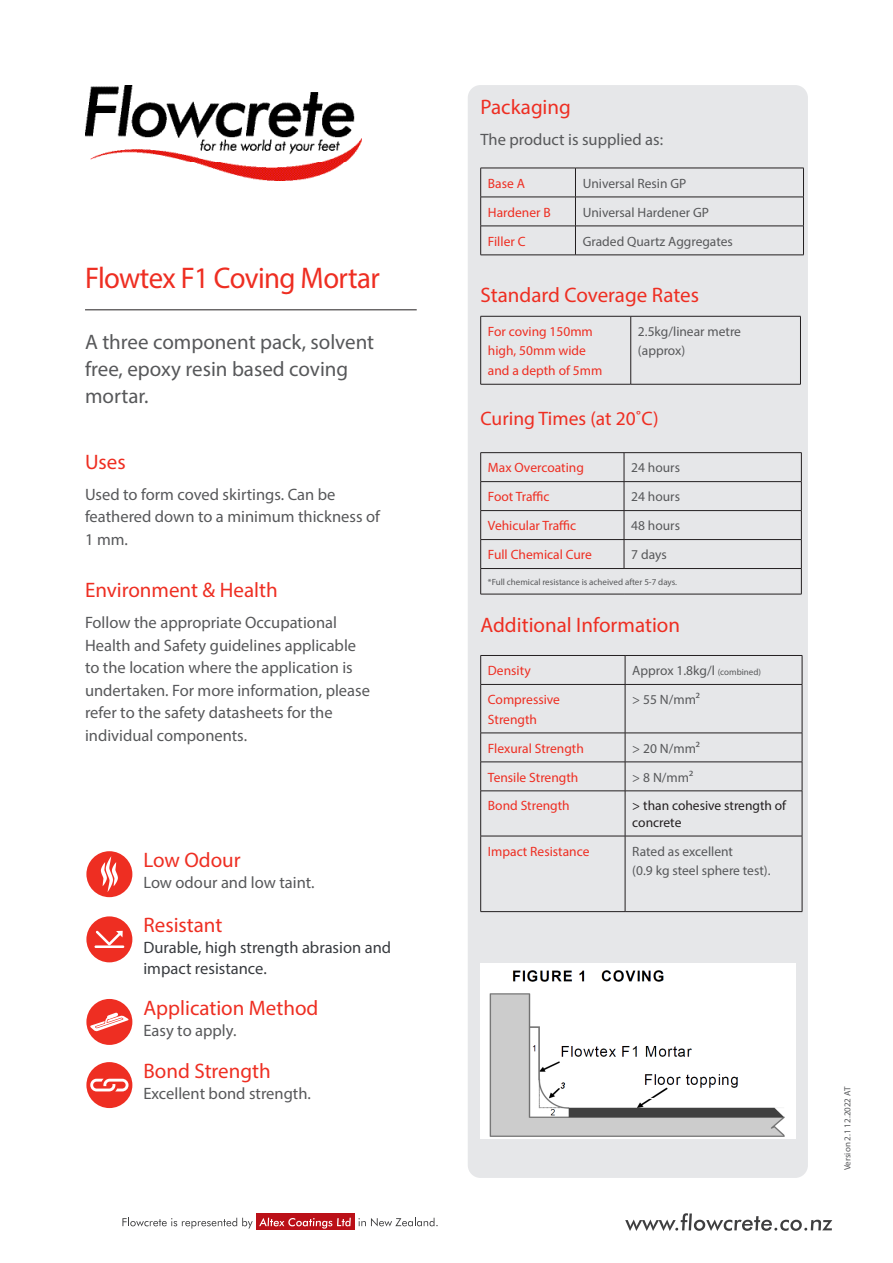
<style>
.page{position:relative;width:893px;height:1263px;background:#fff}
.page>*{position:absolute;margin:0;border:0;box-sizing:border-box;transform-origin:0 0}
.t1{font:30px "Myriad Pro";letter-spacing:-.02em;color:#ee2e22;scale:.96 1}
.t2{font:21px "Myriad Pro";color:#ee2e22}
.t3{font:21px/27px "Myriad Pro";color:#57585a}
.t4{font:19.5px "Myriad Pro";color:#ee2e22}
.t5{font:16.5px/22.5px "Myriad Pro";color:#57585a}
.t6{font:16.5px/21px "Myriad Pro";color:#383b3f}
.t7{font:13.5px/19.5px "Myriad Pro";color:#ee2e22}
.t8{font:13.5px/19.5px "Myriad Pro";color:#57585a}
.t9{font:13.5px "Myriad Pro";color:#231f20}
.t10{font:9px "Myriad Pro";color:#57585a}
.s1{font-size:9px}
</style>
<div class="page">
<hr style="left:85px;top:310px;width:332px;height:1px;background:#231f20">
<img style="left:85px;top:85px;width:276px;height:96px">
<div style="left:468px;top:85px;width:340px;height:1093px;background:#e6e7e9;border-radius:13px"></div>
<hr style="left:480px;top:168px;width:95px;height:1px;background:#231f20">
<hr style="left:575px;top:168px;width:229px;height:1px;background:#231f20">
<hr style="left:480px;top:197px;width:95px;height:1px;background:#231f20">
<hr style="left:575px;top:197px;width:229px;height:1px;background:#231f20">
<hr style="left:480px;top:226px;width:95px;height:1px;background:#231f20">
<svg style="left:480px;top:168px;width:1px;height:87px"></svg>
<hr style="left:575px;top:226px;width:229px;height:1px;background:#231f20">
<svg style="left:575px;top:168px;width:1px;height:87px"></svg>
<svg style="left:803px;top:168px;width:1px;height:87px"></svg>
<hr style="left:480px;top:255px;width:95px;height:1px;background:#231f20">
<hr style="left:575px;top:255px;width:229px;height:1px;background:#231f20">
<hr style="left:480px;top:316px;width:151px;height:1px;background:#231f20">
<hr style="left:480px;top:316px;width:1px;height:68px;background:#231f20">
<hr style="left:631px;top:316px;width:170px;height:1px;background:#231f20">
<hr style="left:630px;top:316px;width:1px;height:68px;background:#231f20">
<hr style="left:800px;top:316px;width:1px;height:68px;background:#231f20">
<hr style="left:480px;top:384px;width:151px;height:1px;background:#231f20">
<hr style="left:631px;top:384px;width:170px;height:1px;background:#231f20">
<hr style="left:480px;top:452px;width:144px;height:1px;background:#231f20">
<hr style="left:624px;top:452px;width:177px;height:1px;background:#231f20">
<hr style="left:480px;top:481px;width:144px;height:1px;background:#231f20">
<hr style="left:624px;top:481px;width:177px;height:1px;background:#231f20">
<hr style="left:480px;top:510px;width:144px;height:1px;background:#231f20">
<hr style="left:624px;top:510px;width:177px;height:1px;background:#231f20">
<hr style="left:480px;top:539px;width:144px;height:1px;background:#231f20">
<hr style="left:624px;top:539px;width:177px;height:1px;background:#231f20">
<svg style="left:624px;top:453px;width:1px;height:115px"></svg>
<hr style="left:480px;top:568px;width:144px;height:1px;background:#231f20">
<svg style="left:480px;top:453px;width:1px;height:141px"></svg>
<hr style="left:624px;top:568px;width:177px;height:1px;background:#231f20">
<svg style="left:801px;top:453px;width:1px;height:141px"></svg>
<hr style="left:480px;top:594px;width:144px;height:1px;background:#231f20">
<hr style="left:624px;top:594px;width:177px;height:1px;background:#231f20">
<hr style="left:480px;top:655px;width:145px;height:1px;background:#231f20">
<svg style="left:480px;top:656px;width:1px;height:28px"></svg>
<hr style="left:625px;top:655px;width:177px;height:1px;background:#231f20">
<svg style="left:625px;top:656px;width:1px;height:28px"></svg>
<svg style="left:802px;top:656px;width:1px;height:28px"></svg>
<hr style="left:480px;top:684px;width:145px;height:1px;background:#231f20">
<hr style="left:480px;top:685px;width:1px;height:48px;background:#231f20">
<hr style="left:625px;top:684px;width:177px;height:1px;background:#231f20">
<hr style="left:625px;top:685px;width:1px;height:48px;background:#231f20">
<hr style="left:802px;top:685px;width:1px;height:48px;background:#231f20">
<hr style="left:480px;top:733px;width:145px;height:1px;background:#231f20">
<hr style="left:625px;top:733px;width:177px;height:1px;background:#231f20">
<hr style="left:480px;top:762px;width:145px;height:1px;background:#231f20">
<svg style="left:480px;top:733px;width:1px;height:58px"></svg>
<hr style="left:625px;top:762px;width:177px;height:1px;background:#231f20">
<svg style="left:625px;top:733px;width:1px;height:58px"></svg>
<svg style="left:802px;top:733px;width:1px;height:58px"></svg>
<hr style="left:480px;top:791px;width:145px;height:1px;background:#231f20">
<hr style="left:480px;top:791px;width:1px;height:45px;background:#231f20">
<hr style="left:625px;top:791px;width:177px;height:1px;background:#231f20">
<hr style="left:625px;top:791px;width:1px;height:45px;background:#231f20">
<hr style="left:802px;top:791px;width:1px;height:45px;background:#231f20">
<hr style="left:480px;top:836px;width:145px;height:1px;background:#231f20">
<hr style="left:480px;top:836px;width:1px;height:75px;background:#231f20">
<hr style="left:625px;top:836px;width:177px;height:1px;background:#231f20">
<hr style="left:625px;top:836px;width:1px;height:75px;background:#231f20">
<hr style="left:802px;top:836px;width:1px;height:75px;background:#231f20">
<hr style="left:480px;top:911px;width:145px;height:1px;background:#231f20">
<hr style="left:625px;top:911px;width:177px;height:1px;background:#231f20">
<svg style="left:625px;top:1213px;width:207px;height:18px"></svg>
<div style="left:256px;top:1213px;width:98px;height:17px;background:#bb1018"></div>
<svg style="left:122px;top:1218px;width:131px;height:10px"></svg>
<svg style="left:259px;top:1218px;width:92px;height:10px"></svg>
<svg style="left:358px;top:1218px;width:80px;height:8px"></svg>
<div style="left:86px;top:851px;width:46px;height:46px;background:#ee2e22;border-radius:50%"></div>
<svg style="left:101px;top:856px;width:17px;height:36px"></svg>
<div style="left:86px;top:916px;width:46px;height:46px;background:#ee2e22;border-radius:50%"></div>
<hr style="left:95px;top:945px;width:29px;height:3px;background:#fff">
<svg style="left:96px;top:931px;width:27px;height:14px"></svg>
<div style="left:86px;top:999px;width:46px;height:46px;background:#ee2e22;border-radius:50%"></div>
<svg style="left:90px;top:1012px;width:39px;height:19px"></svg>
<div style="left:86px;top:1062px;width:46px;height:46px;background:#ee2e22;border-radius:50%"></div>
<svg style="left:90px;top:1079px;width:39px;height:12px"></svg>
<img style="left:480px;top:963px;width:315px;height:176px">
<p class="t1" style="left:85px;top:260px;width:309px">Flowtex F1 Coving Mortar</p>
<p class="t3" style="left:85px;top:328px;width:291px">A three component pack, solvent free, epoxy resin based coving mortar.</p>
<p class="t2" style="left:85px;top:449px;width:42px">Uses</p>
<p class="t5" style="left:85px;top:483px;width:296px">Used to form coved skirtings. Can be feathered down to a minimum thickness of<br>1 mm.</p>
<p class="t2" style="left:85px;top:577px;width:194px">Environment &amp; Health</p>
<p class="t5" style="left:85px;top:611px;width:286px">Follow the appropriate Occupational Health and Safety guidelines applicable to the location where the application is undertaken. For more information, please refer to the safety datasheets for the individual components.</p>
<p class="t2" style="left:143px;top:847px;width:99px">Low Odour</p>
<p class="t5" style="left:143px;top:871px;width:173px">Low odour and low taint.</p>
<p class="t2" style="left:143px;top:912px;width:81px">Resistant</p>
<p class="t6" style="left:143px;top:937px;width:249px">Durable, high strength abrasion and impact resistance.</p>
<p class="t2" style="left:143px;top:995px;width:177px">Application Method</p>
<p class="t5" style="left:143px;top:1019px;width:94px">Easy to apply.</p>
<p class="t2" style="left:143px;top:1058px;width:129px">Bond Strength</p>
<p class="t5" style="left:143px;top:1082px;width:169px">Excellent bond strength.</p>
<p class="t2" style="left:480px;top:94px;width:92px">Packaging</p>
<p class="t5" style="left:480px;top:128px;width:184px">The product is supplied as:</p>
<p class="t7" style="left:488px;top:173px;width:39px">Base A</p>
<p class="t8" style="left:583px;top:173px;width:105px">Universal Resin GP</p>
<p class="t7" style="left:488px;top:202px;width:64px">Hardener B</p>
<p class="t8" style="left:583px;top:202px;width:128px">Universal Hardener GP</p>
<p class="t7" style="left:488px;top:231px;width:39px">Filler C</p>
<p class="t8" style="left:583px;top:231px;width:152px">Graded Quartz Aggregates</p>
<p class="t2" style="left:480px;top:282px;width:220px">Standard Coverage Rates</p>
<p class="t7" style="left:488px;top:321px;width:116px">For coving 150mm high, 50mm wide and a depth of 5mm</p>
<p class="t8" style="left:638px;top:321px;width:105px">2.5kg/linear metre (approx)</p>
<p class="t4" style="left:480px;top:407px;width:180px">Curing Times (at 20˚C)</p>
<p class="t7" style="left:488px;top:458px;width:97px">Max Overcoating</p>
<p class="t8" style="left:631px;top:458px;width:50px">24 hours</p>
<p class="t7" style="left:488px;top:487px;width:63px">Foot Traffic</p>
<p class="t8" style="left:631px;top:487px;width:50px">24 hours</p>
<p class="t7" style="left:488px;top:516px;width:90px">Vehicular Traffic</p>
<p class="t8" style="left:631px;top:516px;width:50px">48 hours</p>
<p class="t7" style="left:488px;top:545px;width:106px">Full Chemical Cure</p>
<p class="t8" style="left:631px;top:545px;width:37px">7 days</p>
<p class="t10" style="left:488px;top:576px;width:191px">*Full chemical resistance is acheived after 5-7 days.</p>
<p class="t2" style="left:480px;top:612px;width:201px">Additional Information</p>
<p class="t7" style="left:488px;top:661px;width:44px">Density</p>
<p class="t8" style="left:632px;top:661px;width:130px">Approx 1.8kg/l <span class="s1">(combined)</span></p>
<p class="t7" style="left:488px;top:689px;width:74px">Compressive<br>Strength</p>
<p class="t8" style="left:632px;top:689px;width:69px">&gt; 55 N/mm²</p>
<p class="t7" style="left:488px;top:738px;width:97px">Flexural Strength</p>
<p class="t8" style="left:632px;top:738px;width:69px">&gt; 20 N/mm²</p>
<p class="t7" style="left:488px;top:767px;width:92px">Tensile Strength</p>
<p class="t8" style="left:632px;top:767px;width:62px">&gt; 8 N/mm²</p>
<p class="t7" style="left:488px;top:796px;width:83px">Bond Strength</p>
<p class="t9" style="left:632px;top:798px;width:155px">&gt; than cohesive strength of</p>
<p class="t9" style="left:632px;top:814px;width:51px">concrete</p>
<p class="t7" style="left:488px;top:841px;width:103px">Impact Resistance</p>
<p class="t8" style="left:632px;top:841px;width:102px">Rated as excellent</p>
<p class="t8" style="left:632px;top:861px;width:140px">(0.9 kg steel sphere test).</p>
<p class="t10" style="left:842px;top:1170px;width:85px;rotate:-90deg">Version 2.1 12.2022 AT</p>
</div>
